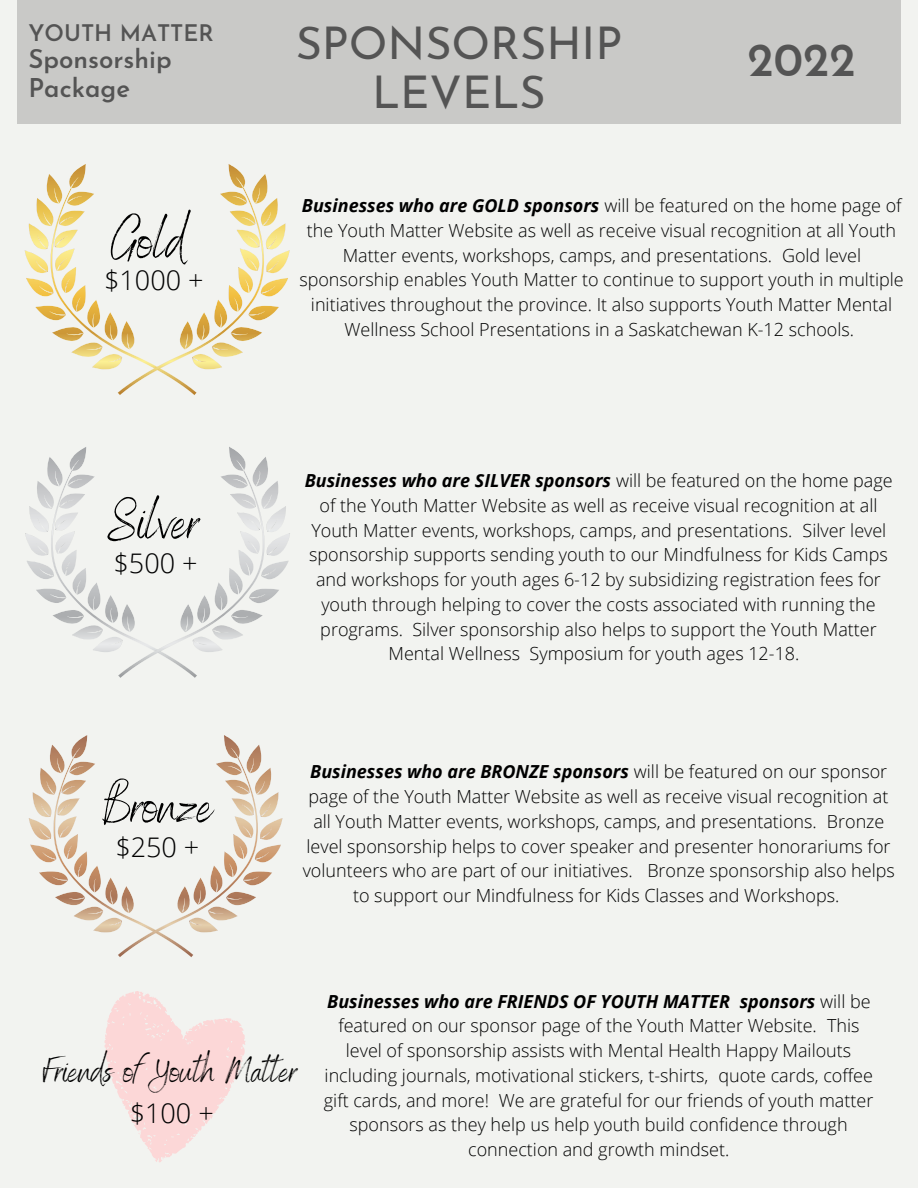
<style>
.page{position:relative;width:918px;height:1188px;background:#f2f3f0}
.page>*{position:absolute;margin:0;border:0;box-sizing:border-box;transform-origin:0 0}
.t1{font:54.9px "Benedict";color:#000}
.t2{font:54px "Benedict";color:#000}
.t3{font:600 46.8px "Josefin Sans";color:#545454}
.t4{font:45.15px/49.5px "Josefin Sans";color:#545454;text-align:center}
.t5{font:36px "Benedict";color:#000}
.t6{font:300 27px "Open Sans";color:#000}
.t7{font:600 25.8px/28.2px "Josefin Sans";color:#545454}
.t8{font:600 22.8px "Josefin Sans";color:#545454}
.t9{font:300 18px/24.8px "Open Sans";color:#000;text-align:center}
.s1{font-weight:700;font-style:italic}
</style>
<div class="page">
<div style="left:17px;top:0;width:883px;height:124px;background:#c9c9c7"></div>
<svg style="left:25px;top:447px;width:265px;height:231px"></svg>
<svg style="left:25px;top:164px;width:265px;height:231px"></svg>
<svg style="left:29px;top:735px;width:254px;height:223px"></svg>
<svg style="left:104px;top:991px;width:142px;height:171px"></svg>
<p class="t8" style="left:28px;top:24px;width:187px">YOUTH MATTER</p>
<p class="t7" style="left:28px;top:48px;width:145px">Sponsorship<br>Package</p>
<p class="t3" style="left:748px;top:41px;width:109px">2022</p>
<p class="t4" style="left:296px;top:23px;width:328px">SPONSORSHIP<br>LEVELS</p>
<p class="t1" style="left:111px;top:205px;width:75px">Gold</p>
<p class="t6" style="left:104px;top:262px;width:101px">$1000 +</p>
<p class="t2" style="left:107px;top:487px;width:93px">Silver</p>
<p class="t6" style="left:114px;top:544px;width:85px">$500 +</p>
<p class="t2" style="left:102px;top:771px;width:112px">Bronze</p>
<p class="t6" style="left:115px;top:828px;width:85px">$250 +</p>
<p class="t9" style="left:299px;top:193px;width:606px"><span class="s1">Businesses who are GOLD sponsors</span> will be featured on the home page of the Youth Matter Website as well as receive visual recognition at all Youth Matter events, workshops, camps, and presentations. Gold level sponsorship enables Youth Matter to continue to support youth in multiple initiatives throughout the province. It also supports Youth Matter Mental Wellness School Presentations in a Saskatchewan K-12 schools.</p>
<p class="t9" style="left:305px;top:468px;width:590px"><span class="s1">Businesses who are SILVER sponsors</span> will be featured on the home page of the Youth Matter Website as well as receive visual recognition at all Youth Matter events, workshops, camps, and presentations. Silver level sponsorship supports sending youth to our Mindfulness for Kids Camps and workshops for youth ages 6-12 by subsidizing registration fees for youth through helping to cover the costs associated with running the programs. Silver sponsorship also helps to support the Youth Matter Mental Wellness Symposium for youth ages 12-18.</p>
<p class="t9" style="left:303px;top:759px;width:594px"><span class="s1">Businesses who are BRONZE sponsors</span> will be featured on our sponsor page of the Youth Matter Website as well as receive visual recognition at all Youth Matter events, workshops, camps, and presentations. Bronze level sponsorship helps to cover speaker and presenter honorariums for volunteers who are part of our initiatives. Bronze sponsorship also helps to support our Mindfulness for Kids Classes and Workshops.</p>
<p class="t5" style="left:43px;top:1047px;width:255px">Friends of Youth Matter</p>
<p class="t6" style="left:130px;top:1094px;width:85px">$100 +</p>
<p class="t9" style="left:324px;top:988px;width:551px"><span class="s1">Businesses who are FRIENDS OF YOUTH MATTER sponsors</span> will be featured on our sponsor page of the Youth Matter Website. This level of sponsorship assists with Mental Health Happy Mailouts including journals, motivational stickers, t-shirts, quote cards, coffee gift cards, and more! We are grateful for our friends of youth matter sponsors as they help us help youth build confidence through connection and growth mindset.</p>
</div>
